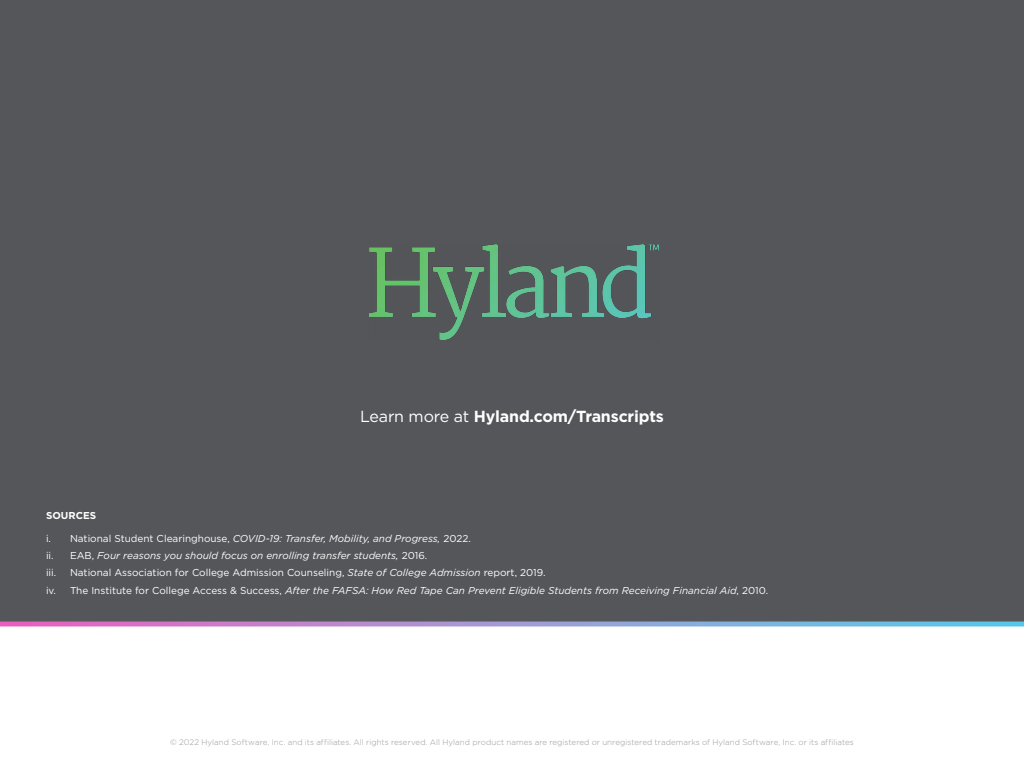
<style>
.page{position:relative;width:1024px;height:768px;background:#fff}
.page>*{position:absolute;margin:0;border:0;box-sizing:border-box;transform-origin:0 0}
.t1{font:700 16px "Gotham";letter-spacing:-.01em;color:#fff}
.t2{font:10px/18px "Gotham";color:#fff}
.t3{font:italic 10px/17px "Gotham";color:#fff}
.t4{font:700 10px "Gotham";color:#fff}
.t5{font:300 8px "Gotham HTF";letter-spacing:.005em;color:#96989a}
.s1{font-family:"Gotham HTF";font-weight:400}
.s2{font-style:normal}
.s3{font-style:italic}
</style>
<div class="page">
<div style="left:0;top:0;width:1024px;height:624px;background:#54565a"></div>
<img style="left:370px;top:245px;width:289px;height:95px">
<svg style="left:0;top:622px;width:1024px;height:4px;background:#a198d3"></svg>
<h1 class="t1" style="left:360px;top:406px;width:305px"><span class="s1">Learn more at</span> Hyland.com/Transcripts</h1>
<p class="t4" style="left:46px;top:509px;width:52px">SOURCES</p>
<p class="t3" style="left:46px;top:530px;width:426px"><span class="s2">i. National Student Clearinghouse,</span> COVID-19: Transfer, Mobility, and Progress, <span class="s2">2022. ii. EAB,</span> Four reasons you should focus on enrolling transfer students, <span class="s2">2016.<br>iii.</span></p>
<p class="t2" style="left:46px;top:563px;width:724px;text-indent:24px">National Association for College Admission Counseling, <span class="s3">State of College Admission</span> report, 2019.<br>iv. The Institute for College Access &amp; Success, <span class="s3">After the FAFSA: How Red Tape Can Prevent Eligible Students from Receiving Financial Aid</span>, 2010.</p>
<p class="t5" style="left:170px;top:738px;width:685px">© 2022 Hyland Software, Inc. and its affiliates. All rights reserved. All Hyland product names are registered or unregistered trademarks of Hyland Software, Inc. or its affiliates</p>
</div>
